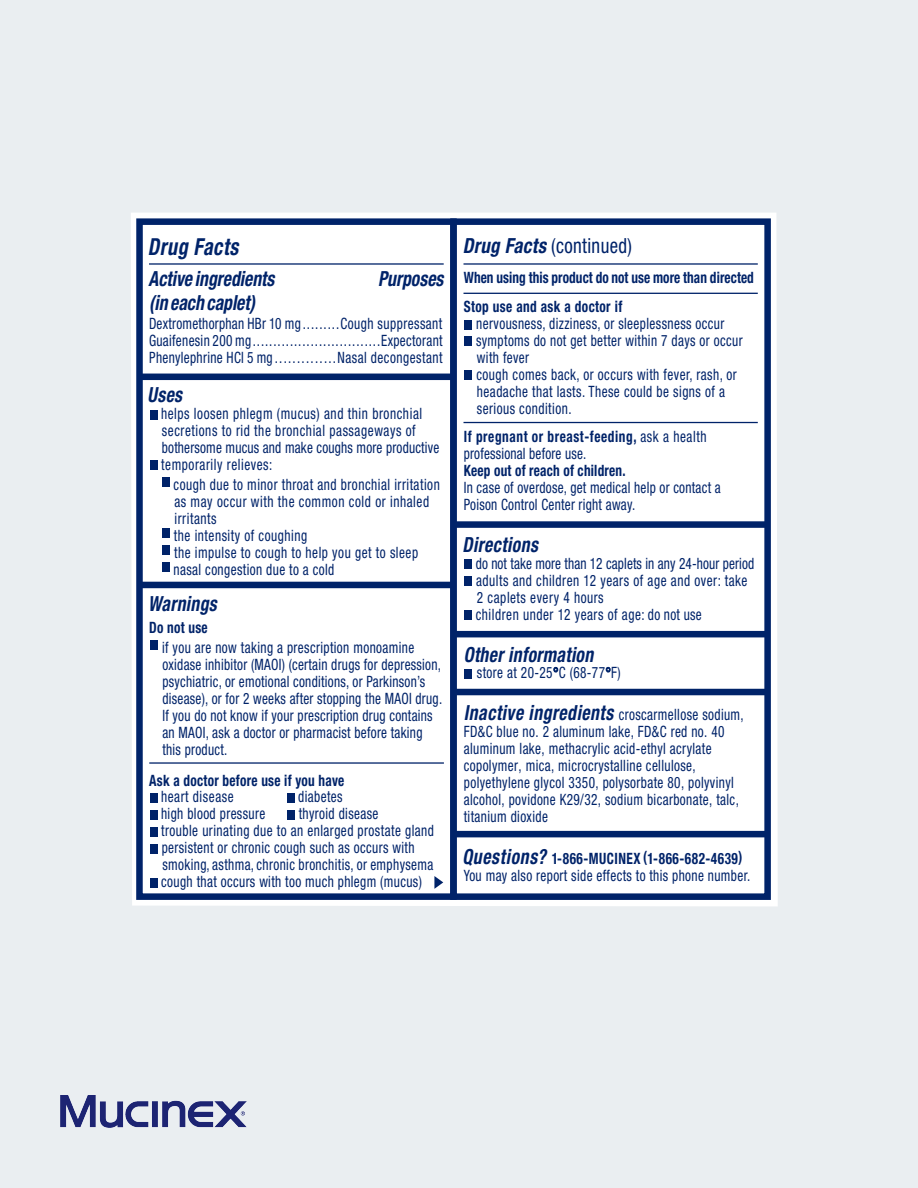
<style>
.page{position:relative;width:918px;height:1188px;background:#eaeef1}
.page>*{position:absolute;margin:0;border:0;box-sizing:border-box;transform-origin:0 0}
.t1{font:italic 700 condensed 23.4px "Helvetica Neue LT Std";letter-spacing:.03em;color:#002369;scale:.85 1}
.t2{font:italic 700 condensed 20.85px "Helvetica Neue LT Std";letter-spacing:.01em;color:#002369;scale:.85 1}
.t3{font:condensed 20.85px "Helvetica Neue LT Std";letter-spacing:.02em;color:#002369;scale:.9 1}
.t4{font:condensed 15.6px/17px "Helvetica Neue LT Std";letter-spacing:.03em;color:#002369;scale:.85 1}
.t5{font:700 condensed 15.6px/28.7px "Helvetica Neue LT Std";letter-spacing:.015em;color:#002369;scale:.85 1}
.s1{font-weight:700;font-style:italic}
.s2{font-weight:700}
.s3{font-weight:700;font-style:italic;font-size:20.85px}
</style>
<div class="page">
<div style="left:131px;top:213px;width:647px;height:693px;background:#fff"></div>
<img style="left:60px;top:1095px;width:186px;height:33px">
<div style="left:150px;top:410px;width:7px;height:9px;background:#002369"></div>
<div style="left:150px;top:461px;width:7px;height:9px;background:#002369"></div>
<div style="left:162px;top:478px;width:8px;height:9px;background:#002369"></div>
<div style="left:162px;top:529px;width:8px;height:9px;background:#002369"></div>
<div style="left:162px;top:546px;width:8px;height:9px;background:#002369"></div>
<div style="left:162px;top:563px;width:8px;height:9px;background:#002369"></div>
<div style="left:150px;top:641px;width:7px;height:9px;background:#002369"></div>
<div style="left:150px;top:793px;width:7px;height:9px;background:#002369"></div>
<div style="left:287px;top:793px;width:8px;height:9px;background:#002369"></div>
<div style="left:150px;top:810px;width:7px;height:9px;background:#002369"></div>
<div style="left:287px;top:810px;width:8px;height:9px;background:#002369"></div>
<div style="left:150px;top:827px;width:7px;height:9px;background:#002369"></div>
<div style="left:150px;top:844px;width:7px;height:9px;background:#002369"></div>
<div style="left:150px;top:878px;width:7px;height:9px;background:#002369"></div>
<div style="left:464px;top:320px;width:8px;height:9px;background:#002369"></div>
<div style="left:464px;top:337px;width:8px;height:9px;background:#002369"></div>
<div style="left:464px;top:371px;width:8px;height:9px;background:#002369"></div>
<div style="left:464px;top:560px;width:8px;height:9px;background:#002369"></div>
<div style="left:464px;top:577px;width:8px;height:9px;background:#002369"></div>
<div style="left:464px;top:611px;width:8px;height:9px;background:#002369"></div>
<div style="left:464px;top:669px;width:8px;height:9px;background:#002369"></div>
<svg style="left:554px;top:667px;width:4px;height:5px"></svg>
<svg style="left:606px;top:667px;width:4px;height:5px"></svg>
<svg style="left:434px;top:876px;width:9px;height:13px"></svg>
<div style="left:450px;top:218px;width:321px;height:682px;border:7px solid #002369"></div>
<div style="left:136px;top:218px;width:321px;height:682px;border:7px solid #002369"></div>
<div style="left:140px;top:374px;width:314px;height:6px;background:#002369"></div>
<div style="left:140px;top:582px;width:314px;height:6px;background:#002369"></div>
<div style="left:453px;top:521px;width:315px;height:7px;background:#002369"></div>
<div style="left:453px;top:631px;width:315px;height:6px;background:#002369"></div>
<div style="left:453px;top:689px;width:315px;height:6px;background:#002369"></div>
<div style="left:453px;top:831px;width:315px;height:6px;background:#002369"></div>
<hr style="left:149px;top:263px;width:295px;height:2px;background:#002369">
<hr style="left:464px;top:263px;width:294px;height:2px;background:#002369">
<hr style="left:464px;top:293px;width:294px;height:1px;background:#002369">
<hr style="left:464px;top:422px;width:294px;height:1px;background:#002369">
<hr style="left:149px;top:762px;width:295px;height:2px;background:#002369">
<h1 class="t1" style="left:148px;top:233px;width:108px">Drug Facts</h1>
<h2 class="t2" style="left:148px;top:266px;width:150px">Active ingredients</h2>
<h2 class="t2" style="left:378px;top:266px;width:78px">Purposes</h2>
<h2 class="t2" style="left:149px;top:290px;width:126px">(in each caplet)</h2>
<p class="t4" style="left:149px;top:315px;width:347px;text-align:justify">Dextromethorphan HBr 10 mg.........Cough suppressant Guaifenesin 200 mg...............................Expectorant Phenylephrine HCl 5 mg..............Nasal decongestant</p>
<h2 class="t2" style="left:148px;top:382px;width:42px">Uses</h2>
<p class="t4" style="left:161px;top:405px;width:329px">helps loosen phlegm (mucus) and thin bronchial secretions to rid the bronchial passageways of bothersome mucus and make coughs more productive temporarily relieves:</p>
<p class="t4" style="left:174px;top:476px;width:315px">cough due to minor throat and bronchial irritation as may occur with the common cold or inhaled irritants<br>the intensity of coughing<br>the impulse to cough to help you get to sleep nasal congestion due to a cold</p>
<h2 class="t2" style="left:148px;top:591px;width:82px">Warnings</h2>
<p class="t5" style="left:149px;top:613px;width:70px">Do not use</p>
<p class="t4" style="left:162px;top:639px;width:331px">if you are now taking a prescription monoamine oxidase inhibitor (MAOI) (certain drugs for depression, psychiatric, or emotional conditions, or Parkinson’s disease), or for 2 weeks after stopping the MAOI drug.<br>If you do not know if your prescription drug contains an MAOI, ask a doctor or pharmacist before taking this product.</p>
<p class="t5" style="left:149px;top:765px;width:231px">Ask a doctor before use if you have</p>
<p class="t4" style="left:161px;top:788px;width:87px">heart disease</p>
<p class="t4" style="left:298px;top:788px;width:54px">diabetes</p>
<p class="t4" style="left:161px;top:805px;width:124px">high blood pressure</p>
<p class="t4" style="left:161px;top:805px;width:322px;text-indent:137px">thyroid disease<br>trouble urinating due to an enlarged prostate gland persistent or chronic cough such as occurs with smoking, asthma, chronic bronchitis, or emphysema cough that occurs with too much phlegm (mucus)</p>
<h2 class="t3" style="left:463px;top:233px;width:190px"><span class="s1">Drug Facts</span> (continued)</h2>
<p class="t5" style="left:464px;top:263px;width:343px">When using this product do not use more than directed<br>Stop use and ask a doctor if</p>
<p class="t4" style="left:476px;top:315px;width:315px">nervousness, dizziness, or sleeplessness occur symptoms do not get better within 7 days or occur with fever<br>cough comes back, or occurs with fever, rash, or headache that lasts. These could be signs of a serious condition.</p>
<p class="t4" style="left:464px;top:428px;width:287px"><span class="s2">If pregnant or breast-feeding,</span> ask a health professional before use.</p>
<p class="t5" style="left:464px;top:456px;width:192px">Keep out of reach of children.</p>
<p class="t4" style="left:464px;top:479px;width:304px">In case of overdose, get medical help or contact a<br>Poison Control Center right away.</p>
<h2 class="t2" style="left:463px;top:532px;width:90px">Directions</h2>
<p class="t4" style="left:476px;top:555px;width:329px">do not take more than 12 caplets in any 24-hour period adults and children 12 years of age and over: take 2 caplets every 4 hours<br>children under 12 years of age: do not use</p>
<h2 class="t2" style="left:464px;top:642px;width:154px">Other information</h2>
<p class="t4" style="left:477px;top:664px;width:171px">store at 20-25°C (68-77°F)</p>
<p class="t4" style="left:464px;top:706px;width:331px"><span class="s3">Inactive ingredients</span> croscarmellose sodium, FD&amp;C blue no. 2 aluminum lake, FD&amp;C red no. 40 aluminum lake, methacrylic acid-ethyl acrylate copolymer, mica, microcrystalline cellulose, polyethylene glycol 3350, polysorbate 80, polyvinyl alcohol, povidone K29/32, sodium bicarbonate, talc, titanium dioxide</p>
<p class="t4" style="left:463px;top:849px;width:340px"><span class="s3">Questions?</span> <span class="s2">1-866-MUCINEX (1-866-682-4639)<br></span>You may also report side effects to this phone number.</p>
</div>
